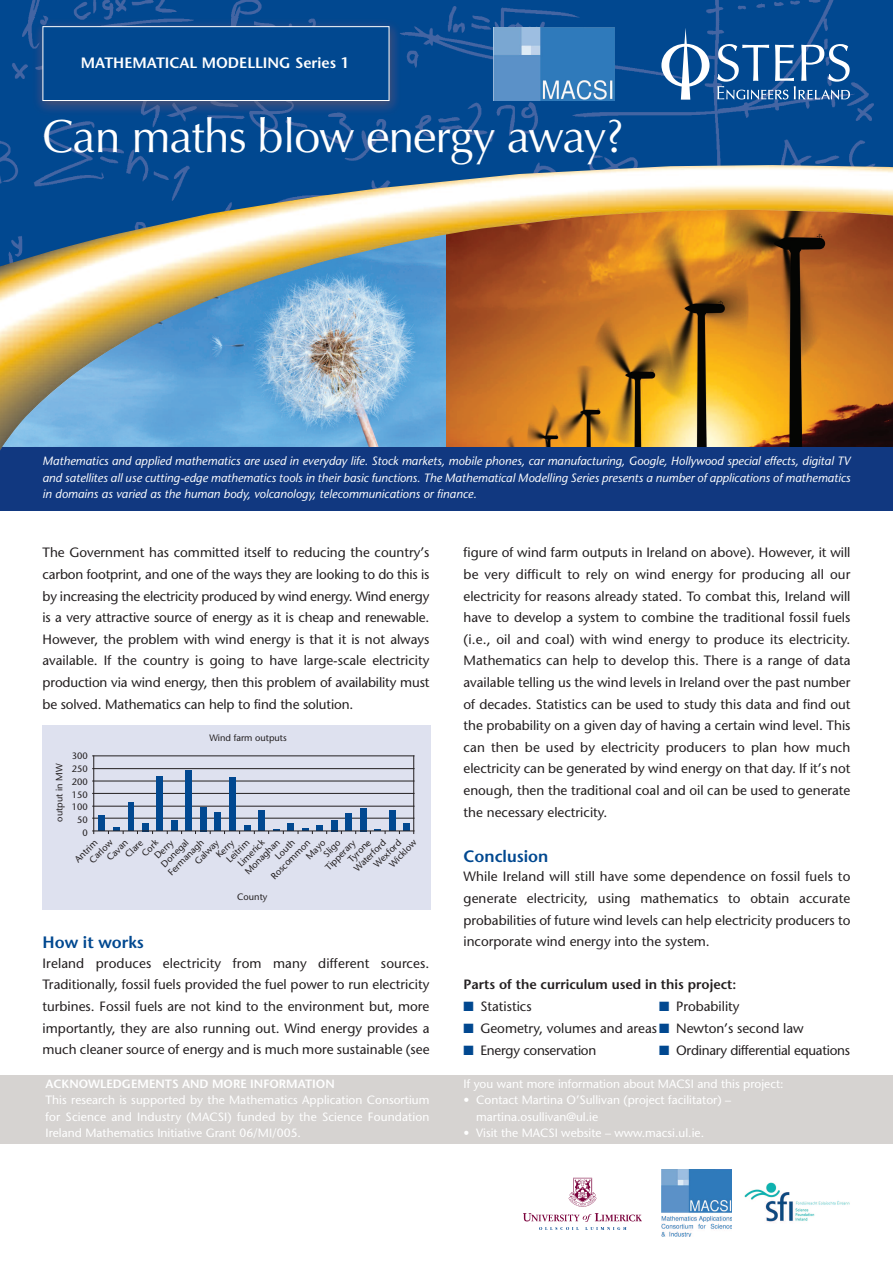
<style>
.page{position:relative;width:893px;height:1263px;background:#fff}
.page>*{position:absolute;margin:0;border:0;box-sizing:border-box;transform-origin:0 0}
.t1{font:46.5px "Optima";letter-spacing:-.02em;color:#fff}
.t2{font:600 16.5px "Stone Sans";color:#014890}
.t3{font:600 15px "Stone Sans";color:#fff}
.t4{font:13.5px/21.6px "Stone Sans";color:#231f20;text-align:justify}
.t5{font:13.5px "Stone Sans";letter-spacing:-.02em;color:#231f20}
.t6{font:600 13.5px "Stone Sans";color:#231f20}
.t7{font:italic 12px/16.5px "Stone Sans";color:#fff;text-align:justify}
.t8{font:12px/16.5px "Stone Sans";color:#fff;text-align:justify}
.t9{font:600 12px "Stone Sans";color:#fff}
.t10{font:9.3px/12.8px "Stone Sans";color:#231f20;text-align:right}
.s1{color:#014890}
</style>
<div class="page">
<div style="left:0;top:425px;width:893px;height:85px;background:#113880"></div>
<img style="left:0;top:0;width:893px;height:165px">
<img style="left:0;top:165px;width:893px;height:285px">
<div style="left:0;top:1076px;width:893px;height:68px;background:#d6d3d1"></div>
<div style="left:43px;top:725px;width:388px;height:185px;background:#dee1ef"></div>
<hr style="left:92px;top:818px;width:322px;height:1px;background:#231f20">
<hr style="left:92px;top:806px;width:322px;height:1px;background:#231f20">
<hr style="left:92px;top:793px;width:322px;height:1px;background:#231f20">
<hr style="left:92px;top:780px;width:322px;height:1px;background:#231f20">
<hr style="left:92px;top:768px;width:322px;height:1px;background:#231f20">
<hr style="left:92px;top:755px;width:322px;height:1px;background:#231f20">
<hr style="left:413px;top:755px;width:1px;height:79px;background:#231f20">
<div style="left:98px;top:816px;width:7px;height:15px;background:#014890"></div>
<div style="left:128px;top:802px;width:6px;height:29px;background:#014890"></div>
<div style="left:157px;top:776px;width:6px;height:54px;background:#014890"></div>
<div style="left:142px;top:823px;width:7px;height:8px;background:#014890"></div>
<div style="left:171px;top:820px;width:7px;height:11px;background:#014890"></div>
<div style="left:186px;top:770px;width:6px;height:61px;background:#014890"></div>
<div style="left:200px;top:807px;width:7px;height:24px;background:#014890"></div>
<div style="left:229px;top:778px;width:7px;height:53px;background:#014890"></div>
<div style="left:215px;top:812px;width:6px;height:18px;background:#014890"></div>
<div style="left:258px;top:810px;width:7px;height:20px;background:#014890"></div>
<div style="left:287px;top:823px;width:7px;height:7px;background:#014890"></div>
<div style="left:316px;top:825px;width:7px;height:6px;background:#014890"></div>
<div style="left:331px;top:820px;width:7px;height:11px;background:#014890"></div>
<div style="left:346px;top:813px;width:6px;height:18px;background:#014890"></div>
<div style="left:360px;top:808px;width:7px;height:23px;background:#014890"></div>
<div style="left:389px;top:810px;width:7px;height:21px;background:#014890"></div>
<div style="left:404px;top:823px;width:6px;height:8px;background:#014890"></div>
<hr style="left:93px;top:755px;width:1px;height:79px;background:#231f20">
<svg style="left:108px;top:827px;width:16px;height:7px"></svg>
<svg style="left:239px;top:826px;width:16px;height:8px"></svg>
<svg style="left:268px;top:831px;width:16px;height:3px"></svg>
<svg style="left:298px;top:829px;width:15px;height:5px"></svg>
<svg style="left:370px;top:829px;width:16px;height:5px"></svg>
<hr style="left:92px;top:830px;width:322px;height:1px;background:#231f20">
<svg style="left:717px;top:44px;width:133px;height:56px;background:#3e73aa"></svg>
<svg style="left:661px;top:28px;width:49px;height:72px"></svg>
<img style="left:523px;top:1177px;width:119px;height:53px">
<img style="left:744px;top:1182px;width:106px;height:40px">
<img style="left:661px;top:1169px;width:70px;height:68px">
<img style="left:494px;top:28px;width:120px;height:73px">
<img style="left:31px;top:17px;width:374px;height:101px">
<img style="left:206px;top:117px;width:39px;height:1px">
<div style="left:43px;top:27px;width:346px;height:73px;background:#014890"></div>
<div style="left:43px;top:26px;width:346px;height:75px;border:1px solid #fff"></div>
<p class="t3" style="left:81px;top:57px;width:270px">MATHEMATICAL MODELLING Series 1</p>
<h1 class="t1" style="left:43px;top:117px;width:583px">Can maths blow energy away?</h1>
<p class="t7" style="left:43px;top:454px;width:809px">Mathematics and applied mathematics are used in everyday life. Stock markets, mobile phones, car manufacturing, Google, Hollywood special effects, digital TV and satellites all use cutting-edge mathematics tools in their basic functions. The Mathematical Modelling Series presents a number of applications of mathematics in domains as varied as the human body, volcanology, telecommunications or finance.</p>
<p class="t4" style="left:43px;top:543px;width:388px">The Government has committed itself to reducing the country’s carbon footprint, and one of the ways they are looking to do this is by increasing the electricity produced by wind energy. Wind energy is a very attractive source of energy as it is cheap and renewable.<br>However, the problem with wind energy is that it is not always available. If the country is going to have large-scale electricity production via wind energy, then this problem of availability must be solved. Mathematics can help to find the solution.</p>
<p class="t10" style="left:72px;top:751px;width:17px">300<br>250<br>200<br>150<br>100<br>50<br>0</p>
<p class="t10" style="left:54px;top:821px;width:60px;rotate:-90deg">output in MW</p>
<p class="t10" style="left:209px;top:732px;width:79px">Wind farm outputs</p>
<p class="t10" style="left:235px;top:861px;width:36px;rotate:-45deg">Limerick</p>
<p class="t10" style="left:273px;top:854px;width:25px;rotate:-45deg">Louth</p>
<p class="t10" style="left:304px;top:853px;width:25px;rotate:-45deg">Mayo</p>
<p class="t10" style="left:139px;top:851px;width:21px;rotate:-45deg">Cork</p>
<p class="t10" style="left:352px;top:866px;width:42px;rotate:-45deg">Waterford</p>
<p class="t10" style="left:371px;top:862px;width:36px;rotate:-45deg">Wexford</p>
<p class="t10" style="left:159px;top:862px;width:36px;rotate:-45deg">Donegal</p>
<p class="t10" style="left:166px;top:870px;width:48px;rotate:-45deg">Fermanagh</p>
<p class="t10" style="left:87px;top:858px;width:30px;rotate:-45deg">Carlow</p>
<p class="t10" style="left:152px;top:853px;width:24px;rotate:-45deg">Derry</p>
<p class="t10" style="left:214px;top:852px;width:23px;rotate:-45deg">Kerry</p>
<p class="t10" style="left:387px;top:861px;width:36px;rotate:-45deg">Wicklow</p>
<p class="t10" style="left:192px;top:858px;width:32px;rotate:-45deg">Galway</p>
<p class="t10" style="left:323px;top:865px;width:40px;rotate:-45deg">Tipperary</p>
<p class="t10" style="left:346px;top:857px;width:30px;rotate:-45deg">Tyrone</p>
<p class="t10" style="left:123px;top:852px;width:23px;rotate:-45deg">Clare</p>
<p class="t10" style="left:269px;top:873px;width:53px;rotate:-45deg">Roscommon</p>
<p class="t10" style="left:321px;top:851px;width:22px;rotate:-45deg">Sligo</p>
<p class="t10" style="left:243px;top:869px;width:47px;rotate:-45deg">Monaghan</p>
<p class="t10" style="left:72px;top:857px;width:30px;rotate:-45deg">Antrim</p>
<p class="t10" style="left:105px;top:855px;width:27px;rotate:-45deg">Cavan</p>
<p class="t10" style="left:224px;top:857px;width:30px;rotate:-45deg">Leitrim</p>
<p class="t10" style="left:237px;top:891px;width:32px">County</p>
<p class="t2" style="left:43px;top:936px;width:103px">How it works</p>
<p class="t4" style="left:43px;top:954px;width:388px">Ireland produces electricity from many different sources.<br>Traditionally, fossil fuels provided the fuel power to run electricity turbines. Fossil fuels are not kind to the environment but, more importantly, they are also running out. Wind energy provides a much cleaner source of energy and is much more sustainable (see</p>
<p class="t9" style="left:46px;top:1079px;width:291px">ACKNOWLEDGEMENTS AND MORE INFORMATION</p>
<p class="t8" style="left:46px;top:1093px;width:385px">This research is supported by the Mathematics Application Consortium for Science and Industry (MACSI) funded by the Science Foundation Ireland Mathematics Initiative Grant 06/MI/005.</p>
<p class="t4" style="left:463px;top:543px;width:388px">figure of wind farm outputs in Ireland on above). However, it will be very difficult to rely on wind energy for producing all our electricity for reasons already stated. To combat this, Ireland will have to develop a system to combine the traditional fossil fuels (i.e., oil and coal) with wind energy to produce its electricity.<br>Mathematics can help to develop this. There is a range of data available telling us the wind levels in Ireland over the past number of decades. Statistics can be used to study this data and find out the probability on a given day of having a certain wind level. This can then be used by electricity producers to plan how much electricity can be generated by wind energy on that day. If it’s not enough, then the traditional coal and oil can be used to generate the necessary electricity.</p>
<p class="t2" style="left:463px;top:850px;width:86px">Conclusion</p>
<p class="t4" style="left:463px;top:867px;width:388px">While Ireland will still have some dependence on fossil fuels to generate electricity, using mathematics to obtain accurate probabilities of future wind levels can help electricity producers to incorporate wind energy into the system.</p>
<p class="t6" style="left:463px;top:979px;width:274px">Parts of the curriculum used in this project:</p>
<p class="t4" style="left:463px;top:997px;width:70px"><span class="s1">■</span> Statistics</p>
<p class="t4" style="left:659px;top:997px;width:82px"><span class="s1">■</span> Probability</p>
<p class="t4" style="left:463px;top:1019px;width:342px"><span class="s1">■</span> Geometry, volumes and areas <span class="s1">■</span> Newton’s second law</p>
<p class="t5" style="left:463px;top:1045px;width:134px"><span class="s1">■</span> Energy conservation</p>
<p class="t5" style="left:659px;top:1045px;width:192px"><span class="s1">■</span> Ordinary differential equations</p>
<p class="t8" style="left:463px;top:1076px;width:322px">If you want more information about MACSI and this project:</p>
<p class="t8" style="left:476px;top:1093px;width:256px;text-indent:-13px">• Contact Martina O’Sullivan (project facilitator) – martina.osullivan@ul.ie</p>
<p class="t8" style="left:463px;top:1126px;width:242px">• Visit the MACSI website – www.macsi.ul.ie.</p>
</div>
